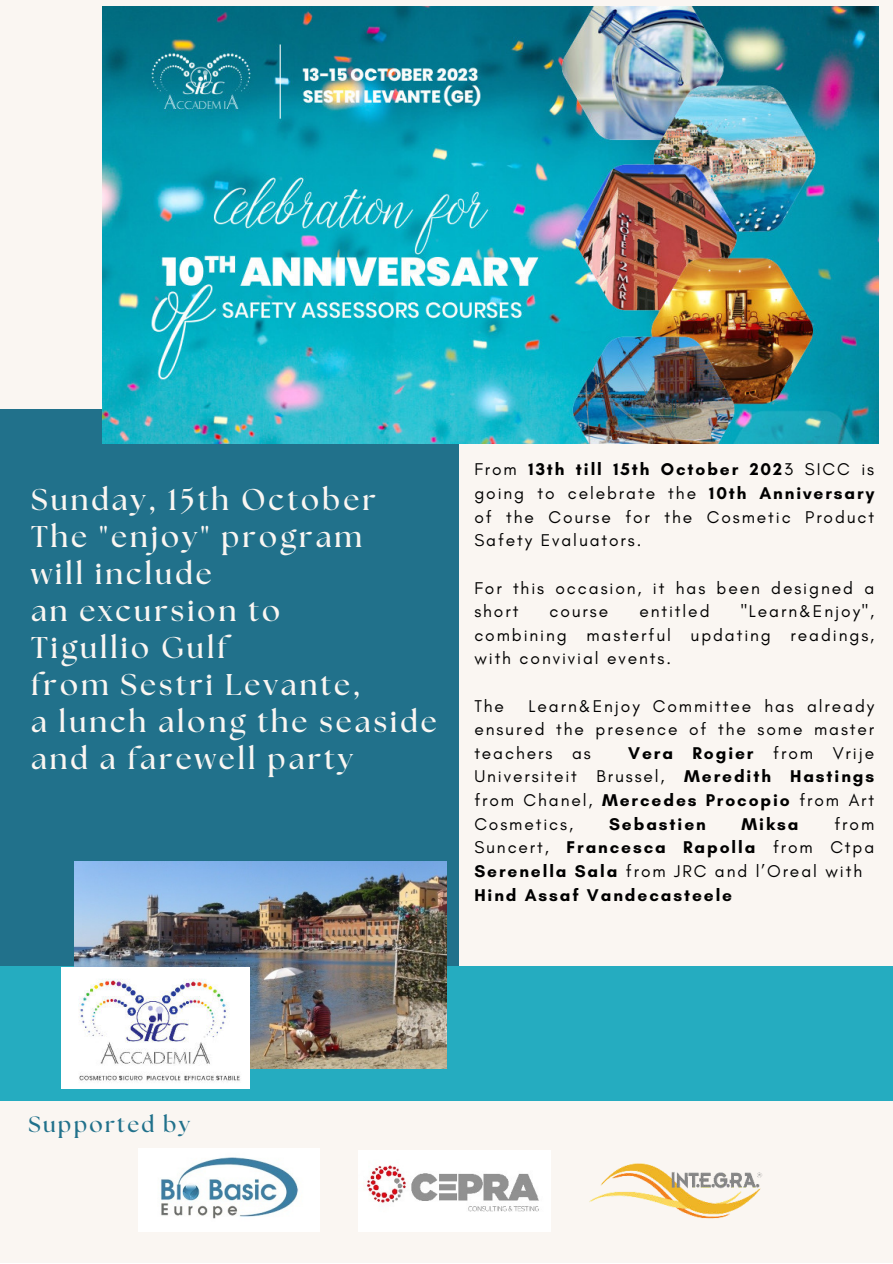
<style>
.page{position:relative;width:893px;height:1264px;background:#fff}
.page>*{position:absolute;margin:0;border:0;box-sizing:border-box;transform-origin:0 0}
.t1{font:700 30px/37px "The Seasons";letter-spacing:.1em;color:#faf6f2}
.t2{font:700 22.2px "The Seasons";letter-spacing:.1em;color:#21718b}
.t3{font:17.4px/23.5px "Glacial Indifference";letter-spacing:.11em;color:#000;text-align:justify}
.t4{font:700 17.4px/23.5px "Glacial Indifference";letter-spacing:.11em;color:#000}
.s1{font-weight:700}
.s2{font-weight:400}
</style>
<div class="page">
<div style="left:0;top:0;width:892px;height:1262px;background:#faf6f2"></div>
<div style="left:0;top:409px;width:459px;height:619px;background:#21718b"></div>
<div style="left:0;top:965px;width:892px;height:135px;background:#25acc0"></div>
<img style="left:102px;top:7px;width:776px;height:436px">
<img style="left:74px;top:861px;width:372px;height:207px">
<img style="left:62px;top:967px;width:188px;height:121px">
<img style="left:358px;top:1150px;width:192px;height:80px">
<img style="left:138px;top:1148px;width:181px;height:83px">
<img style="left:589px;top:1163px;width:173px;height:56px">
<h1 class="t1" style="left:31px;top:480px;width:407px">Sunday, 15th October<br>The "enjoy" program<br>will include<br>an excursion to<br>Tigullio Gulf<br>from Sestri Levante,<br>a lunch along the seaside and a farewell party</h1>
<p class="t3" style="left:474px;top:458px;width:401px">From <span class="s1">13th till 15th October 202</span>3 SICC is going to celebrate the <span class="s1">10th Anniversary </span>of the Course for the Cosmetic Product Safety Evaluators.</p>
<p class="t3" style="left:474px;top:576px;width:401px">For this occasion, it has been designed a short</p>
<p class="t3" style="left:474px;top:600px;width:401px;text-indent:266px">"Learn&amp;Enjoy", combining masterful updating readings, with convivial events.</p>
<p class="t3" style="left:474px;top:694px;width:31px">The</p>
<p class="t3" style="left:549px;top:600px;width:60px">course</p>
<p class="t3" style="left:639px;top:600px;width:72px">entitled</p>
<p class="t3" style="left:474px;top:694px;width:401px;text-indent:54px">Learn&amp;Enjoy Committee has already ensured the presence of the some master teachers as</p>
<p class="t3" style="left:474px;top:741px;width:401px;text-indent:154px"><span class="s1">Vera Rogier</span> from Vrije Universiteit Brussel, <span class="s1">Meredith Hastings </span>from Chanel, <span class="s1">Mercedes Procopio</span> from Art Cosmetics,</p>
<p class="t4" style="left:474px;top:811px;width:401px;text-indent:360px"><span class="s2">from<br>Suncert,</span> Francesca Rapolla <span class="s2">from Ctpa<br></span>Serenella Sala <span class="s2">from JRC and l’Oreal with<br></span>Hind Assaf Vandecasteele</p>
<p class="t4" style="left:609px;top:811px;width:98px">Sebastien</p>
<p class="t4" style="left:741px;top:811px;width:58px">Miksa</p>
<p class="t2" style="left:29px;top:1109px;width:163px">Supported by</p>
</div>
